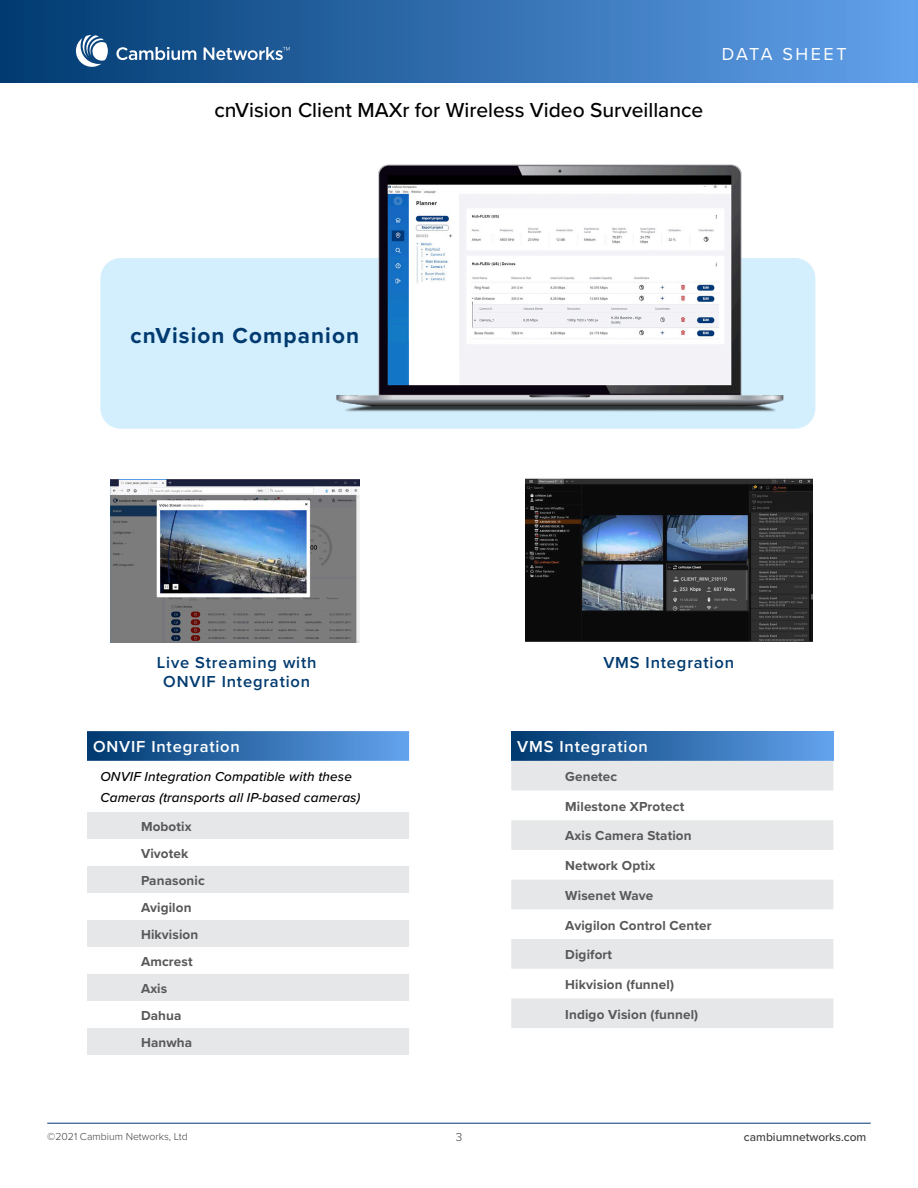
<style>
.page{position:relative;width:918px;height:1188px;background:#fff}
.page>*{position:absolute;margin:0;border:0;box-sizing:border-box;transform-origin:0 0}
.t1{font:700 22.5px "Proxima Nova";letter-spacing:.05em;color:#003a6f}
.t2{font:500 21px "Proxima Nova";color:#000}
.t3{font:18px "Proxima Nova";letter-spacing:.14em;color:#fff}
.t4{font:600 16.5px/19.8px "Proxima Nova";letter-spacing:.05em;color:#003a6f;text-align:center}
.t5{font:600 16.5px "Proxima Nova";letter-spacing:.05em;color:#fff}
.tableText{font:700 13.5px "Proxima Nova";letter-spacing:.01em;color:#58585a}
.t6{font:italic 500 13.5px/21px "Proxima Nova";letter-spacing:.01em;color:#000}
.t7{font:500 12px "Proxima Nova";color:#404041}
.t8{font:300 12px "Proxima Nova";color:#404041}
.t9{font:300 10.5px "Proxima Nova";color:#404041}
</style>
<div class="page">
<hr style="left:47px;top:1123px;width:824px;height:1px;background:#003a6f">
<div style="left:0;top:0;width:918px;height:82px;background:linear-gradient(to right,#003a70,#62a1ec)"></div>
<svg style="left:116px;top:47px;width:224px;height:23px;background:#3b6ea0"></svg>
<svg style="left:66px;top:35px;width:42px;height:44px"></svg>
<div style="left:100px;top:258px;width:715px;height:171px;background:#d3eefc;border-radius:20px"></div>
<svg style="left:87px;top:731px;width:322px;height:30px;background:#326eae"></svg>
<svg style="left:87px;top:812px;width:322px;height:243px;fill:#e6e7e8"></svg>
<div style="left:511px;top:731px;width:322px;height:30px;background:linear-gradient(to right,#00386e,#63a2ed)"></div>
<svg style="left:511px;top:761px;width:322px;height:267px;fill:#e6e7e8"></svg>
<img style="left:110px;top:479px;width:250px;height:163px">
<img style="left:525px;top:478px;width:287px;height:163px">
<img style="left:336px;top:164px;width:467px;height:248px">
<h2 class="t2" style="left:215px;top:95px;width:490px">cnVision Client MAXr for Wireless Video Surveillance</h2>
<h3 class="t3" style="left:722px;top:41px;width:126px">DATA SHEET</h3>
<p class="t1" style="left:131px;top:319px;width:230px">cnVision Companion</p>
<p class="t4" style="left:157px;top:652px;width:161px">Live Streaming with<br>ONVIF Integration</p>
<p class="t4" style="left:603px;top:652px;width:132px">VMS Integration</p>
<p class="t5" style="left:93px;top:735px;width:148px">ONVIF Integration</p>
<p class="t6" style="left:100px;top:766px;width:261px">ONVIF Integration Compatible with these<br>Cameras (transports all IP-based cameras)</p>
<p class="tableText" style="left:141px;top:816px;width:52px">Mobotix</p>
<p class="tableText" style="left:141px;top:843px;width:49px">Vivotek</p>
<p class="tableText" style="left:141px;top:870px;width:65px">Panasonic</p>
<p class="tableText" style="left:141px;top:897px;width:52px">Avigilon</p>
<p class="tableText" style="left:141px;top:924px;width:59px">Hikvision</p>
<p class="tableText" style="left:141px;top:951px;width:53px">Amcrest</p>
<p class="tableText" style="left:141px;top:978px;width:28px">Axis</p>
<p class="tableText" style="left:141px;top:1005px;width:42px">Dahua</p>
<p class="tableText" style="left:141px;top:1032px;width:53px">Hanwha</p>
<p class="t5" style="left:517px;top:735px;width:132px">VMS Integration</p>
<p class="tableText" style="left:565px;top:766px;width:54px">Genetec</p>
<p class="tableText" style="left:565px;top:796px;width:121px">Milestone XProtect</p>
<p class="tableText" style="left:565px;top:826px;width:128px">Axis Camera Station</p>
<p class="tableText" style="left:565px;top:856px;width:92px">Network Optix</p>
<p class="tableText" style="left:565px;top:885px;width:90px">Wisenet Wave</p>
<p class="tableText" style="left:565px;top:915px;width:148px">Avigilon Control Center</p>
<p class="tableText" style="left:565px;top:945px;width:48px">Digifort</p>
<p class="tableText" style="left:565px;top:974px;width:110px">Hikvision (funnel)</p>
<p class="tableText" style="left:565px;top:1004px;width:135px">Indigo Vision (funnel)</p>
<p class="t9" style="left:47px;top:1128px;width:142px">©2021 Cambium Networks, Ltd</p>
<p class="t8" style="left:456px;top:1128px;width:8px">3</p>
<p class="t7" style="left:744px;top:1128px;width:124px">cambiumnetworks.com</p>
</div>
